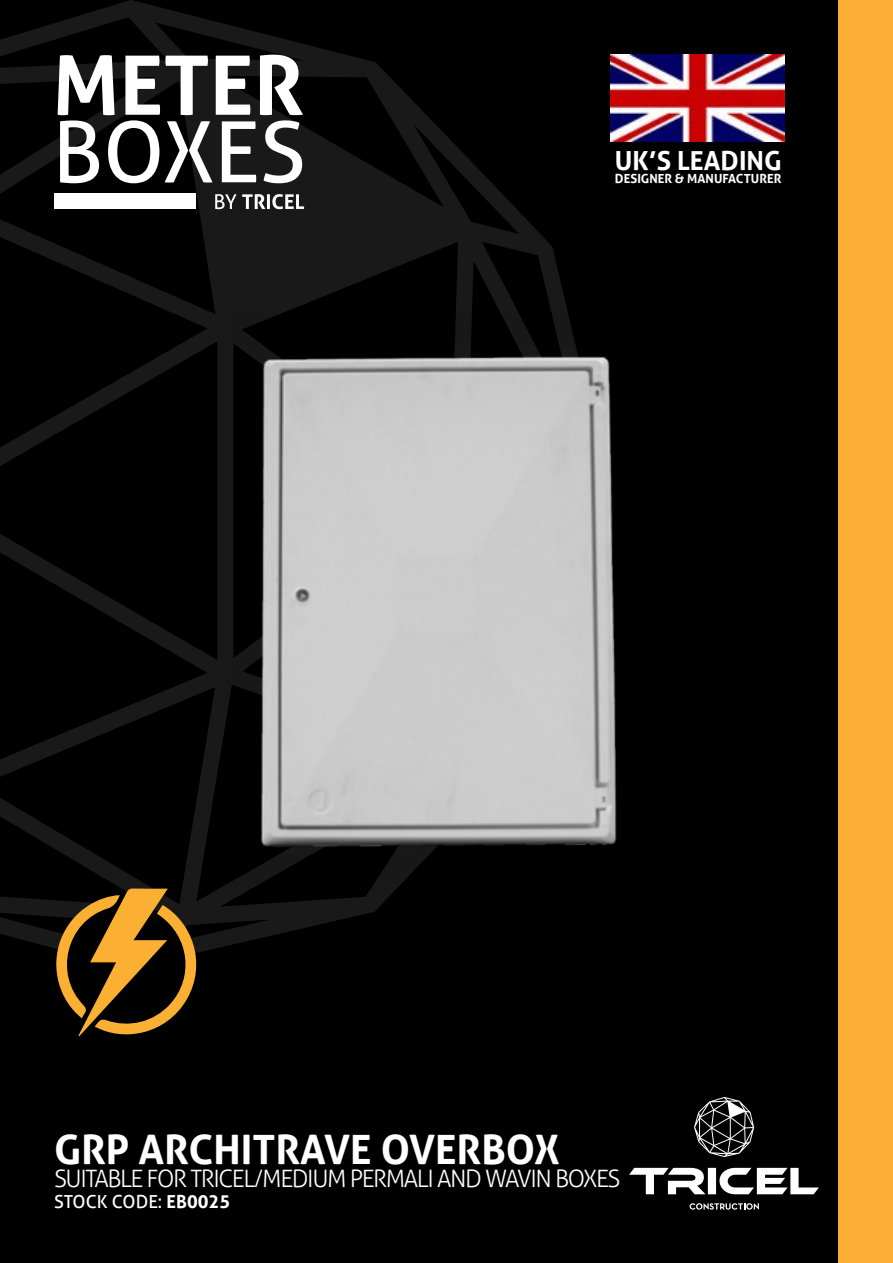
<style>
.page{position:relative;width:893px;height:1263px;background:#000}
.page>*{position:absolute;margin:0;border:0;box-sizing:border-box;transform-origin:0 0}
.t1{font:84.6px "Aller";color:#fff}
.t2{font:700 82.2px "Aller";color:#fff}
.t3{font:700 40.5px "Aller";color:#fff}
.t4{font:700 26.25px "Aller";color:#fff}
.t5{font:300 24px "Aller";letter-spacing:-.06em;color:#fff}
.t6{font:18px "Aller";color:#fff}
.t7{font:700 12.6px "Aller";color:#fff}
.s1{font-weight:700}
</style>
<div class="page">
<svg style="left:0;top:0;width:568px;height:950px"></svg>
<img style="left:227px;top:312px;width:390px;height:572px">
<img style="left:610px;top:55px;width:175px;height:87px">
<svg style="left:50px;top:888px;width:157px;height:149px"></svg>
<svg style="left:215px;top:194px;width:21px;height:15px"></svg>
<svg style="left:242px;top:194px;width:62px;height:15px"></svg>
<div style="left:54px;top:194px;width:141px;height:15px;background:#fff"></div>
<div style="left:839px;top:0;width:54px;height:1263px;background:#fbaf34"></div>
<svg style="left:694px;top:1097px;width:60px;height:60px"></svg>
<svg style="left:629px;top:1168px;width:190px;height:26px"></svg>
<svg style="left:690px;top:1203px;width:69px;height:6px"></svg>
<h2 class="t2" style="left:53px;top:35px;width:253px">METER</h2>
<h1 class="t1" style="left:53px;top:101px;width:255px">BOXES</h1>
<p class="t4" style="left:615px;top:144px;width:168px">UK’S LEADING</p>
<p class="t7" style="left:615px;top:171px;width:168px">DESIGNER &amp; MANUFACTURER</p>
<h3 class="t3" style="left:54px;top:1125px;width:507px">GRP ARCHITRAVE OVERBOX</h3>
<p class="t5" style="left:54px;top:1164px;width:568px">SUITABLE FOR TRICEL/MEDIUM PERMALI AND WAVIN BOXES</p>
<p class="t6" style="left:54px;top:1191px;width:178px">STOCK CODE: <span class="s1">EB0025</span></p>
</div>
